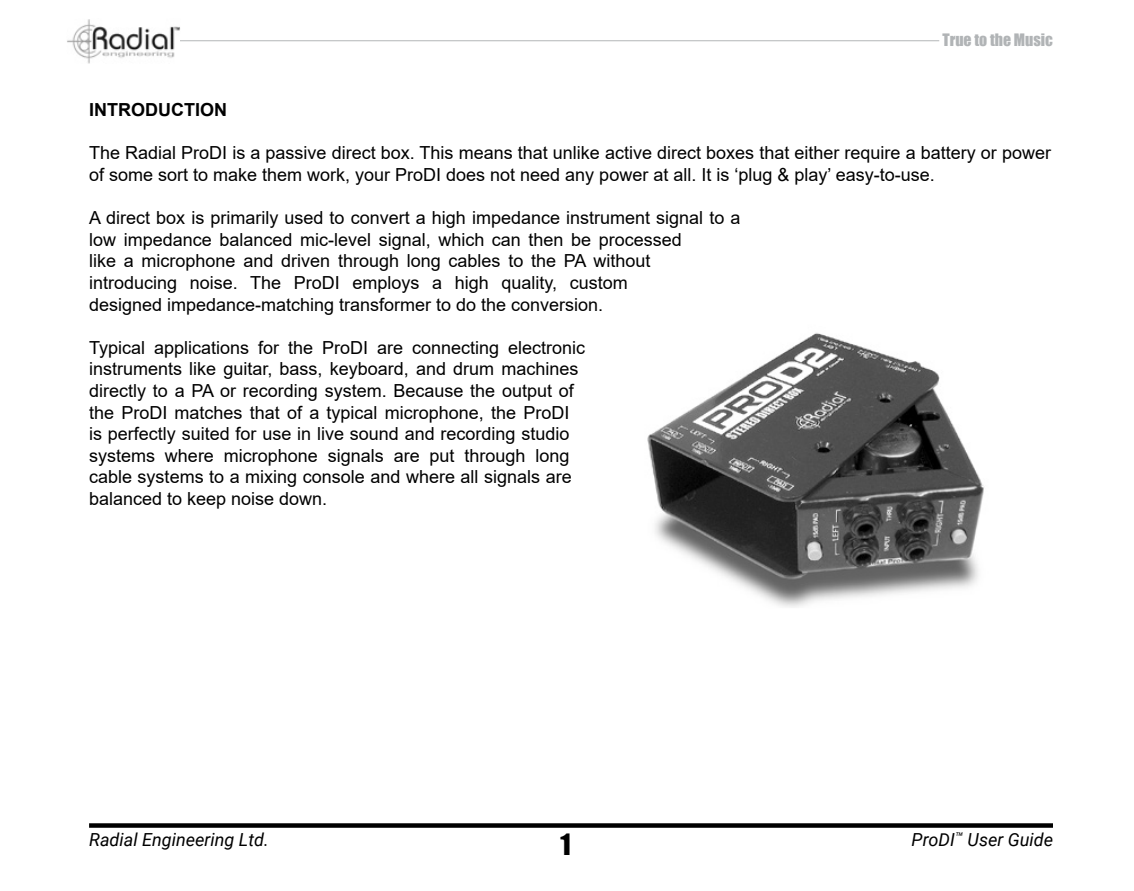
<style>
.page{position:relative;width:1134px;height:891px;background:#fff}
.page>*{position:absolute;margin:0;border:0;box-sizing:border-box;transform-origin:0 0}
.t1{font:27px "Impact";color:#000}
.t2{font:18px/21.6px "Arial";color:#000}
.t3{font:italic 18px "Roboto";color:#000}
.t4{font:700 18px "Arial";color:#000}
.t5{font:15.75px "Impact";color:#b1b4b6}
</style>
<div class="page">
<img style="left:647px;top:333px;width:337px;height:274px">
<img style="left:67px;top:19px;width:114px;height:44px">
<hr style="left:180px;top:40px;width:759px;height:1px;background:#bcbec0">
<div style="left:89px;top:823px;width:964px;height:5px;background:#000"></div>
<p class="t5" style="left:943px;top:27px;width:112px">True to the Mu sic</p>
<p class="t4" style="left:89px;top:97px;width:139px">INTRODUCTION</p>
<p class="t2" style="left:89px;top:142px;width:963px">The Radial ProDI is a passive direct box. This means that unlike active direct boxes that either require a battery or power of some sort to make them work, your ProDI does not need any power at all. It is ‘plug &amp; play’ easy-to-use.</p>
<p class="t2" style="left:89px;top:207px;width:653px">A direct box is primarily used to convert a high impedance instrument signal to a low impedance balanced mic-level signal, which can then be processed<br>like a microphone and driven through long cables to the PA without introducing noise. The ProDI employs a high quality, custom<br>designed impedance-matching transformer to do the conversion.</p>
<p class="t2" style="left:89px;top:337px;width:498px">Typical applications for the ProDI are connecting electronic instruments like guitar, bass, keyboard, and drum machines directly to a PA or recording system. Because the output of the ProDI matches that of a typical microphone, the ProDI is perfectly suited for use in live sound and recording studio systems where microphone signals are put through long cable systems to a mixing console and where all signals are balanced to keep noise down.</p>
<p class="t3" style="left:89px;top:827px;width:181px">Radial Engineering Ltd.</p>
<p class="t3" style="left:912px;top:827px;width:143px">ProDI<sup>™</sup> User Guide</p>
<h1 class="t1" style="left:561px;top:824px;width:12px">1</h1>
</div>
